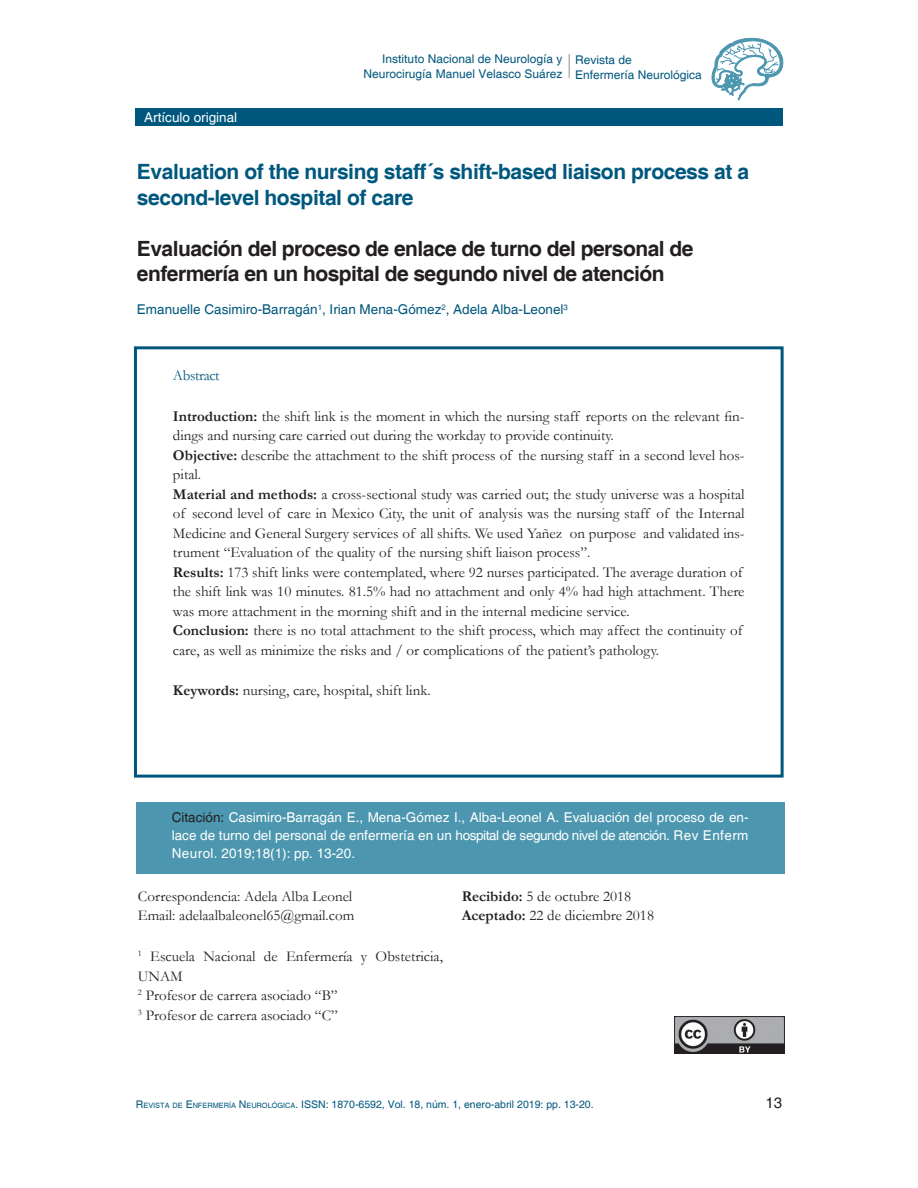
<style>
.page{position:relative;width:918px;height:1188px;background:#fff}
.page>*{position:absolute;margin:0;border:0;box-sizing:border-box;transform-origin:0 0}
.TITULO_AZUL{font:700 21px/25.5px "Helvetica";letter-spacing:-.025em;color:#231f20}
.TITULO_AZUL-2{font:700 21px/25.5px "Helvetica";letter-spacing:-.02em;color:#00577d}
.ABSTRACT{font:15px/19.5px "Garamond";color:#231f20}
.INSTITUCCIÓN{font:15px/19.5px "Garamond";color:#231f20}
.ABSTRACT-2{font:15px "Garamond";letter-spacing:-.025em;color:#00577d}
.PAGINA{font:15px "Helvetica";color:#231f20}
.citación{font:13.5px/18px "Helvetica";color:#fff;text-align:justify}
.AUTORES{font:13.5px "Helvetica";color:#00577d}
.t1{font:12px/15px "Helvetica";color:#00577d;text-align:right}
.t2{font:10.5px "Helvetica";color:#00577d}
.s1{font-weight:700}
.s2{color:#231f20}
.s3{font-style:inherit}
.s4{font-size:7.35px}
</style>
<div class="page">
<div style="left:135px;top:108px;width:648px;height:18px;background:#00577d"></div>
<svg style="left:711px;top:37px;width:73px;height:63px"></svg>
<hr style="left:568px;top:54px;width:2px;height:24px;background:#808285">
<div style="left:136px;top:802px;width:649px;height:72px;background:#4c97af"></div>
<div style="left:134px;top:346px;width:650px;height:432px;border:3px solid #00577d"></div>
<img style="left:675px;top:1016px;width:110px;height:38px">
<p class="citación" style="left:144px;top:109px;width:95px">Artículo original</p>
<p class="t1" style="left:364px;top:52px;width:200px">Instituto Nacional de Neurología y<br>Neurocirugía Manuel Velasco Suárez</p>
<p class="t1" style="left:575px;top:52px;width:128px;text-align:left">Revista de<br>Enfermería Neurológica</p>
<p class="TITULO_AZUL-2" style="left:137px;top:160px;width:614px">Evaluation of the nursing staff´s shift-based liaison process at a second-level hospital of care</p>
<p class="TITULO_AZUL" style="left:137px;top:236px;width:558px">Evaluación del proceso de enlace de turno del personal de enfermería en un hospital de segundo nivel de atención</p>
<p class="AUTORES" style="left:137px;top:301px;width:433px">Emanuelle Casimiro-Barragán<sup>1</sup>, Irian Mena-Gómez<sup>2</sup>, Adela Alba-Leonel<sup>3</sup></p>
<p class="ABSTRACT-2" style="left:173px;top:365px;width:48px">Abstract</p>
<p class="ABSTRACT" style="left:173px;top:406px;width:573px"><span class="s1">Introduction:</span> the shift link is the moment in which the nursing staff reports on the relevant fin&shy;dings and nursing care carried out during the workday to provide continuity.</p>
<p class="ABSTRACT" style="left:173px;top:445px;width:573px"><span class="s1">Objective:</span> describe the attachment to the shift process of the nursing staff in a second level hos&shy;pital.</p>
<p class="ABSTRACT" style="left:173px;top:484px;width:573px;text-align:justify"><span class="s1">Material and methods:</span> a cross-sectional study was carried out; the study universe was a hospital of second level of care in Mexico City, the unit of analysis was the nursing staff of the Internal Medicine and General Surgery services of all shifts. We used Yañez on purpose and validated ins&shy;trument “Evaluation of the quality of the nursing shift liaison process”.</p>
<p class="ABSTRACT" style="left:173px;top:562px;width:573px"><span class="s1">Results:</span> 173 shift links were contemplated, where 92 nurses participated. The average duration of the shift link was 10 minutes. 81.5% had no attachment and only 4% had high attachment. There was more attachment in the morning shift and in the internal medicine service.</p>
<p class="ABSTRACT" style="left:173px;top:620px;width:571px"><span class="s1">Conclusion:</span> there is no total attachment to the shift process, which may affect the continuity of care, as well as minimize the risks and / or complications of the patient’s pathology.</p>
<p class="ABSTRACT" style="left:173px;top:680px;width:259px"><span class="s1">Keywords:</span> nursing, care, hospital, shift link.</p>
<p class="citación" style="left:172px;top:809px;width:578px"><span class="s2">Citación:</span> Casimiro-Barragán E., Mena-Gómez I., Alba-Leonel A. Evaluación del proceso de en&shy;lace de turno del personal de enfermería en un hospital de segundo nivel de atención. Rev Enferm Neurol. 2019;18(1): pp. 13-20.</p>
<p class="INSTITUCCIÓN" style="left:138px;top:886px;width:216px">Correspondencia: Adela Alba Leonel</p>
<p class="INSTITUCCIÓN" style="left:138px;top:905px;width:218px">Email: adelaalbaleonel65@gmail.com</p>
<p class="INSTITUCCIÓN" style="left:138px;top:946px;width:307px"><sup>1</sup> Escuela Nacional de Enfermería y Obstetricia,<br>UNAM</p>
<p class="INSTITUCCIÓN" style="left:138px;top:985px;width:201px"><sup>2</sup> Profesor de carrera asociado “B”</p>
<p class="INSTITUCCIÓN" style="left:138px;top:1005px;width:202px"><sup>3</sup> Profesor de carrera asociado “C”</p>
<p class="INSTITUCCIÓN" style="left:462px;top:886px;width:171px"><span class="s1">Recibido:</span> 5 de octubre 2018</p>
<p class="INSTITUCCIÓN" style="left:462px;top:905px;width:194px"><span class="s1">Aceptado:</span> 22 de diciembre 2018</p>
<p class="t2" style="left:136px;top:1098px;width:459px"><span class="s3">R</span><span class="s4">EVISTA DE</span> <span class="s3">E</span><span class="s4">NFERMERÍA</span> <span class="s3">N</span> <span class="s4">EUROLÓGICA</span>. ISSN: 1870-6592, Vol. 18, núm. 1, enero-abril 2019: pp. 13-20.</p>
<p class="PAGINA" style="left:766px;top:1094px;width:18px">13</p>
</div>
